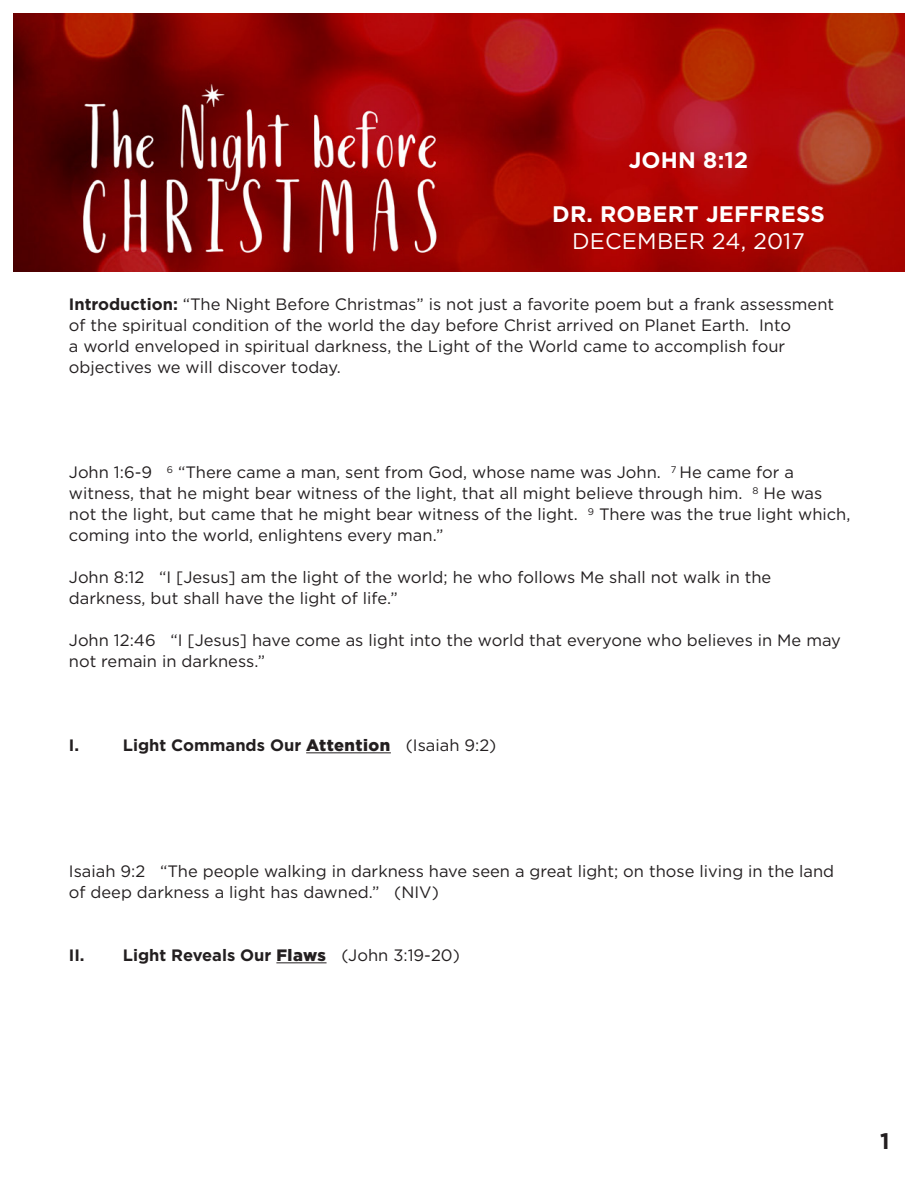
<style>
.page{position:relative;width:918px;height:1188px;background:#fff}
.page>*{position:absolute;margin:0;border:0;box-sizing:border-box;transform-origin:0 0}
.t1{font:700 22.5px "Gotham";letter-spacing:.01em;color:#fff}
.t2{font:22.5px "Gotham";letter-spacing:.01em;color:#fff}
.t3{font:700 22.5px "Gotham";color:#231f20}
.t4{font:16.5px/21px "Gotham";color:#231f20}
.t5{font:700 16.5px "Gotham";color:#231f20}
.s1{font-weight:700}
.s2{font-weight:900}
.s3{font-weight:400}
</style>
<div class="page">
<img style="left:14px;top:14px;width:890px;height:257px">
<hr style="left:306px;top:752px;width:85px;height:1px;background:#231f20">
<hr style="left:276px;top:962px;width:51px;height:1px;background:#231f20">
<p class="t1" style="left:629px;top:145px;width:121px">JOHN 8:12</p>
<p class="t1" style="left:552px;top:199px;width:274px">DR. ROBERT JEFFRESS</p>
<p class="t2" style="left:572px;top:227px;width:234px">DECEMBER 24, 2017</p>
<p class="t4" style="left:69px;top:294px;width:767px"><span class="s1">Introduction:</span> “The Night Before Christmas” is not just a favorite poem but a frank assessment of the spiritual condition of the world the day before Christ arrived on Planet Earth. Into<br>a world enveloped in spiritual darkness, the Light of the World came to accomplish four objectives we will discover today.</p>
<p class="t4" style="left:69px;top:462px;width:783px">John 1:6-9 <sup>6</sup> “There came a man, sent from God, whose name was John. <sup>7</sup> He came for a witness, that he might bear witness of the light, that all might believe through him. <sup>8</sup> He was not the light, but came that he might bear witness of the light. <sup>9</sup> There was the true light which, coming into the world, enlightens every man.”</p>
<p class="t4" style="left:69px;top:567px;width:704px">John 8:12 “I [Jesus] am the light of the world; he who follows Me shall not walk in the darkness, but shall have the light of life.”</p>
<p class="t4" style="left:69px;top:630px;width:774px">John 12:46 “I [Jesus] have come as light into the world that everyone who believes in Me may not remain in darkness.”</p>
<p class="t5" style="left:69px;top:734px;width:12px">I.</p>
<p class="t5" style="left:123px;top:734px;width:375px">Light Commands Our <span class="s2">Attention</span> <span class="s3">(Isaiah 9:2)</span></p>
<p class="t4" style="left:69px;top:861px;width:767px">Isaiah 9:2 “The people walking in darkness have seen a great light; on those living in the land of deep darkness a light has dawned.” (NIV)</p>
<p class="t5" style="left:69px;top:944px;width:392px">II. Light Reveals Our <span class="s2">Flaws</span> <span class="s3">(John 3:19-20)</span></p>
<p class="t3" style="left:880px;top:1126px;width:11px">1</p>
</div>
